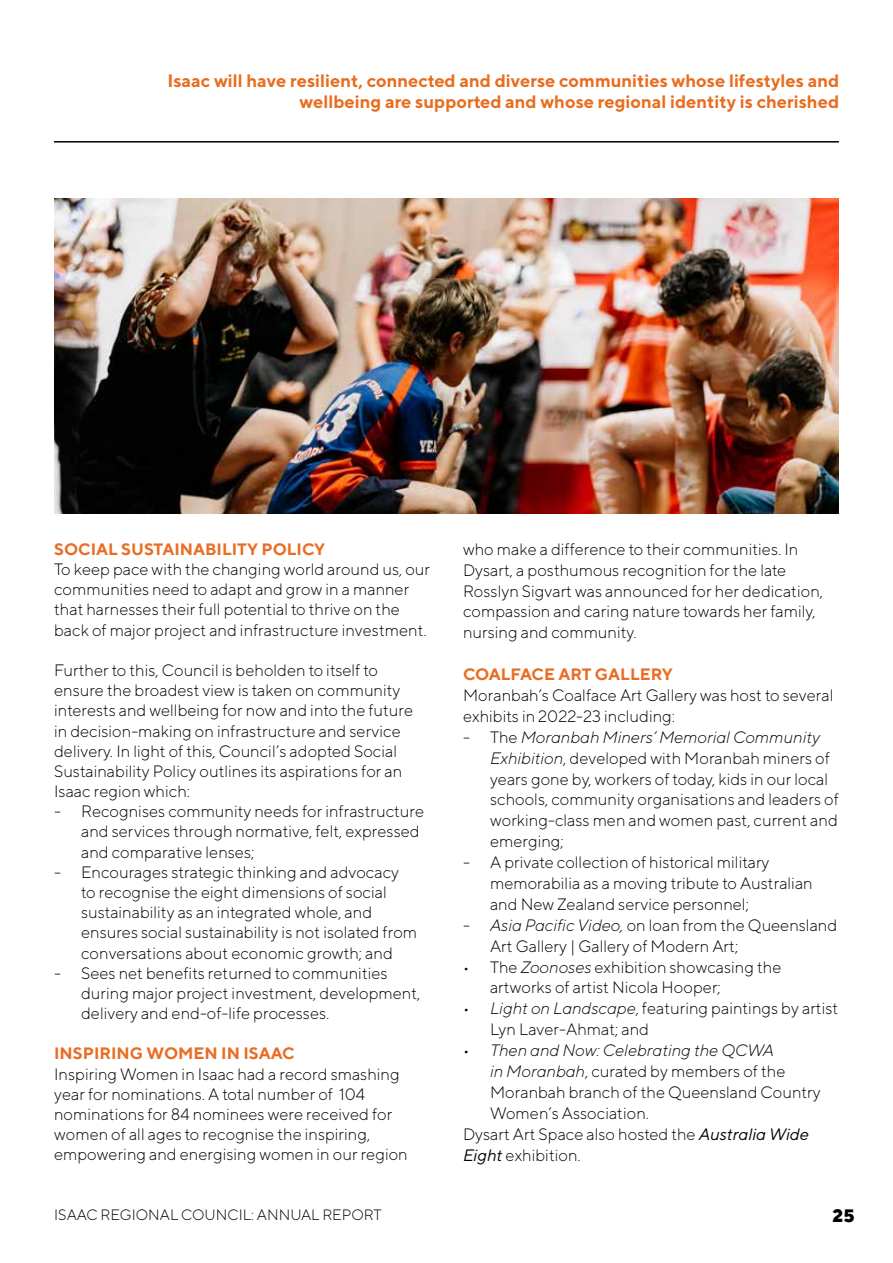
<style>
.page{position:relative;width:893px;height:1263px;background:#fff}
.page>*{position:absolute;margin:0;border:0;box-sizing:border-box;transform-origin:0 0}
.t1{font:700 18px/21.6px "TT Norms";color:#e86d1f;text-align:right}
.t2{font:800 18px "TT Norms";color:#000}
.t3{font:300 16.5px/20.2px "TT Norms";color:#000}
.t4{font:700 16.5px "TT Norms";color:#e96d24}
.t5{font:italic 300 16.5px "TT Norms";color:#000}
.t6{font:300 15px "TT Norms";color:#000}
.s1{font-style:italic}
.s2{font-weight:400;font-style:italic}
</style>
<div class="page">
<hr style="left:54px;top:141px;width:785px;height:2px;background:#000">
<img style="left:54px;top:198px;width:785px;height:316px">
<p class="t1" style="left:167px;top:69px;width:673px">Isaac will have resilient, connected and diverse communities whose lifestyles and wellbeing are supported and whose regional identity is cherished</p>
<p class="t4" style="left:54px;top:539px;width:272px">SOCIAL SUSTAINABILITY POLICY</p>
<p class="t3" style="left:54px;top:559px;width:377px">To keep pace with the changing world around us, our communities need to adapt and grow in a manner that harnesses their full potential to thrive on the back of major project and infrastructure investment.</p>
<p class="t3" style="left:54px;top:660px;width:361px">Further to this, Council is beholden to itself to ensure the broadest view is taken on community interests and wellbeing for now and into the future in decision-making on infrastructure and service delivery. In light of this, Council’s adopted Social Sustainability Policy outlines its aspirations for an Isaac region which:</p>
<p class="t3" style="left:81px;top:801px;width:345px;text-indent:-27px">- Recognises community needs for infrastructure and services through normative, felt, expressed and comparative lenses;</p>
<p class="t3" style="left:81px;top:861px;width:338px;text-indent:-27px">- Encourages strategic thinking and advocacy to recognise the eight dimensions of social sustainability as an integrated whole, and ensures social sustainability is not isolated from conversations about economic growth; and</p>
<p class="t3" style="left:81px;top:962px;width:341px;text-indent:-27px">- Sees net benefits returned to communities during major project investment, development, delivery and end-of-life processes.</p>
<p class="t4" style="left:54px;top:1043px;width:242px">INSPIRING WOMEN IN ISAAC</p>
<p class="t3" style="left:54px;top:1063px;width:355px">Inspiring Women in Isaac had a record smashing year for nominations. A total number of 104 nominations for 84 nominees were received for women of all ages to recognise the inspiring, empowering and energising women in our region</p>
<p class="t3" style="left:463px;top:538px;width:361px;line-height:20.9px">who make a difference to their communities. In Dysart, a posthumous recognition for the late Rosslyn Sigvart was announced for her dedication, compassion and caring nature towards her family, nursing and community.</p>
<p class="t4" style="left:463px;top:664px;width:211px">COALFACE ART GALLERY</p>
<p class="t3" style="left:463px;top:684px;width:372px;line-height:20.9px">Moranbah’s Coalface Art Gallery was host to several exhibits in 2022-23 including:</p>
<p class="t3" style="left:490px;top:726px;width:350px;line-height:20.9px;text-indent:-27px">- The <span class="s1">Moranbah Miners’ Memorial Community Exhibition</span>, developed with Moranbah miners of years gone by, workers of today, kids in our local schools, community organisations and leaders of working-class men and women past, current and emerging;</p>
<p class="t3" style="left:490px;top:851px;width:324px;line-height:20.9px;text-indent:-27px">- A private collection of historical military memorabilia as a moving tribute to Australian and New Zealand service personnel;</p>
<p class="t3" style="left:490px;top:914px;width:349px;line-height:20.9px;text-indent:-27px">- <span class="s1">Asia Pacific Video,</span> on loan from the Queensland<br>Art Gallery | Gallery of Modern Art;</p>
<p class="t3" style="left:490px;top:956px;width:293px;line-height:20.9px;text-indent:-27px">• The <span class="s1">Zoonoses</span> exhibition showcasing the artworks of artist Nicola Hooper;</p>
<p class="t3" style="left:490px;top:998px;width:350px;line-height:20.9px;text-indent:-27px"><span class="s1">• Light on Landscape</span>, featuring paintings by artist<br>Lyn Laver-Ahmat; and</p>
<p class="t5" style="left:463px;top:1040px;width:313px">• Then and Now: Celebrating the QCWA</p>
<p class="t3" style="left:490px;top:1061px;width:297px"><span class="s1">in Moranbah</span>, curated by members of the</p>
<p class="t3" style="left:490px;top:1082px;width:332px">Moranbah branch of the Queensland Country</p>
<p class="t3" style="left:490px;top:1102px;width:161px">Women’s Association.</p>
<p class="t3" style="left:463px;top:1123px;width:347px">Dysart Art Space also hosted the <span class="s2">Australia Wide</span></p>
<p class="t3" style="left:463px;top:1144px;width:119px"><span class="s2">Eight</span> exhibition.</p>
<p class="t6" style="left:54px;top:1205px;width:329px">ISAAC REGIONAL COUNCIL: ANNUAL REPORT</p>
<p class="t2" style="left:833px;top:1204px;width:24px">25</p>
</div>
